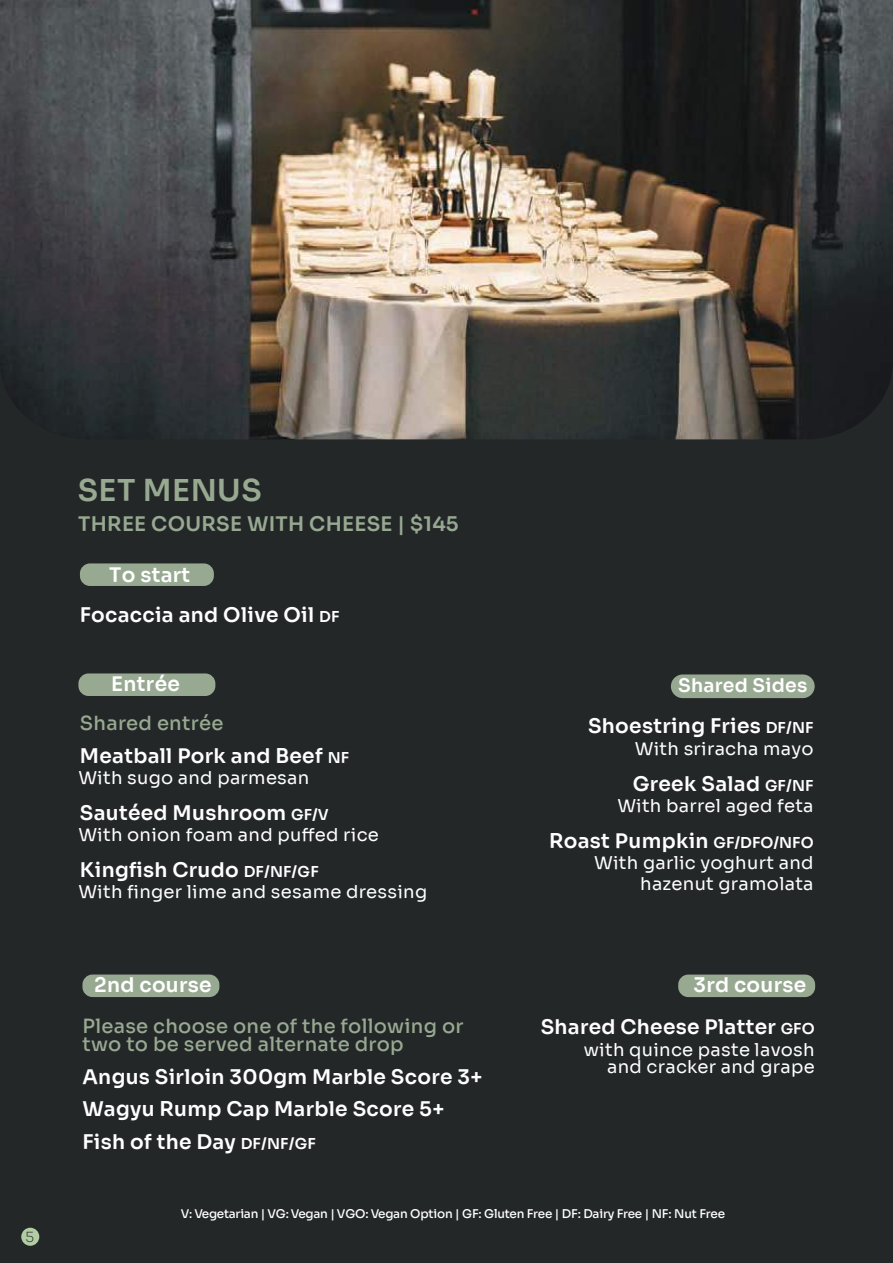
<style>
.page{position:relative;width:893px;height:1263px;background:#242728}
.page>*{position:absolute;margin:0;border:0;box-sizing:border-box;transform-origin:0 0}
.t1{font:600 30.15px "Sora";letter-spacing:.015em;color:#98a992}
.t2{font:600 20.1px/32.7px "Sora";letter-spacing:.015em;color:#fff}
.t3{font:600 20.1px "Sora";letter-spacing:.015em;color:#98a992}
.t4{font:500 19.5px/17.7px "Sora";letter-spacing:.015em;color:#98a992}
.t5{font:600 18.75px "Sora";letter-spacing:.015em;color:#fff}
.t6{font:18px/16.8px "Sora";letter-spacing:.015em;color:#fff;text-align:right}
.t7{font:300 15px "Campton";color:#242728}
.t8{font:500 12px "Sora";letter-spacing:-.01em;color:#fff}
.s1{font-size:15px}
</style>
<div class="page">
<div style="left:21px;top:1228px;width:18px;height:18px;background:#b2cca4;border-radius:9px"></div>
<img style="left:0;top:0;width:893px;height:439px">
<div style="left:671px;top:674px;width:144px;height:24px;background:#98a992;border-radius:12px"></div>
<div style="left:78px;top:673px;width:137px;height:23px;background:#98a992;border-radius:10px"></div>
<div style="left:80px;top:563px;width:134px;height:23px;background:#98a992;border-radius:10px"></div>
<div style="left:82px;top:974px;width:137px;height:23px;background:#98a992;border-radius:10px"></div>
<div style="left:678px;top:974px;width:137px;height:23px;background:#98a992;border-radius:10px"></div>
<p class="t7" style="left:26px;top:1228px;width:10px">5</p>
<h1 class="t1" style="left:78px;top:465px;width:185px">SET MENUS</h1>
<p class="t3" style="left:78px;top:507px;width:382px">THREE COURSE WITH CHEESE | $145</p>
<p class="t2" style="left:109px;top:556px;width:83px">To start</p>
<p class="t2" style="left:80px;top:597px;width:261px">Focaccia and Olive Oil <span class="s1">DF</span></p>
<p class="t2" style="left:111px;top:666px;width:70px">Entrée</p>
<p class="t4" style="left:80px;top:713px;width:145px">Shared entrée</p>
<p class="t2" style="left:80px;top:738px;width:271px">Meatball Pork and Beef <span class="s1">NF</span></p>
<p class="t6" style="left:78px;top:768px;width:232px">With sugo and parmesan</p>
<p class="t6" style="left:78px;top:825px;width:302px">With onion foam and puffed rice</p>
<p class="t6" style="left:78px;top:882px;width:350px">With finger lime and sesame dressing</p>
<p class="t2" style="left:80px;top:795px;width:250px">Sautéed Mushroom <span class="s1">GF/V</span></p>
<p class="t2" style="left:80px;top:852px;width:240px">Kingfish Crudo <span class="s1">DF/NF/GF</span></p>
<p class="t2" style="left:94px;top:967px;width:119px">2nd course</p>
<p class="t4" style="left:82px;top:1015px;width:383px">Please choose one of the following or two to be served alternate drop</p>
<p class="t2" style="left:82px;top:1058px;width:401px">Angus Sirloin 300gm Marble Score 3+<br>Wagyu Rump Cap Marble Score 5+<br>Fish of the Day <span class="s1">DF/NF/GF</span></p>
<p class="t5" style="left:678px;top:669px;width:131px">Shared Sides</p>
<p class="t2" style="left:588px;top:708px;width:227px">Shoestring Fries <span class="s1">DF/NF</span></p>
<p class="t2" style="left:633px;top:765px;width:182px">Greek Salad <span class="s1">GF/NF</span></p>
<p class="t6" style="left:635px;top:738px;width:180px">With sriracha mayo</p>
<p class="t6" style="left:617px;top:795px;width:198px">With barrel aged feta</p>
<p class="t6" style="left:594px;top:850px;width:221px;line-height:21px">With garlic yoghurt and hazenut gramolata</p>
<p class="t2" style="left:549px;top:822px;width:266px">Roast Pumpkin <span class="s1">GF/DFO/NFO</span></p>
<p class="t2" style="left:693px;top:967px;width:114px">3rd course</p>
<p class="t2" style="left:541px;top:1009px;width:275px">Shared Cheese Platter <span class="s1">GFO</span></p>
<p class="t6" style="left:584px;top:1039px;width:232px">with quince paste lavosh and cracker and grape</p>
<p class="t8" style="left:181px;top:1203px;width:546px">V: Vegetarian | VG: Vegan | VGO: Vegan Option | GF: Gluten Free | DF: Dairy Free | NF: Nut Free</p>
</div>
